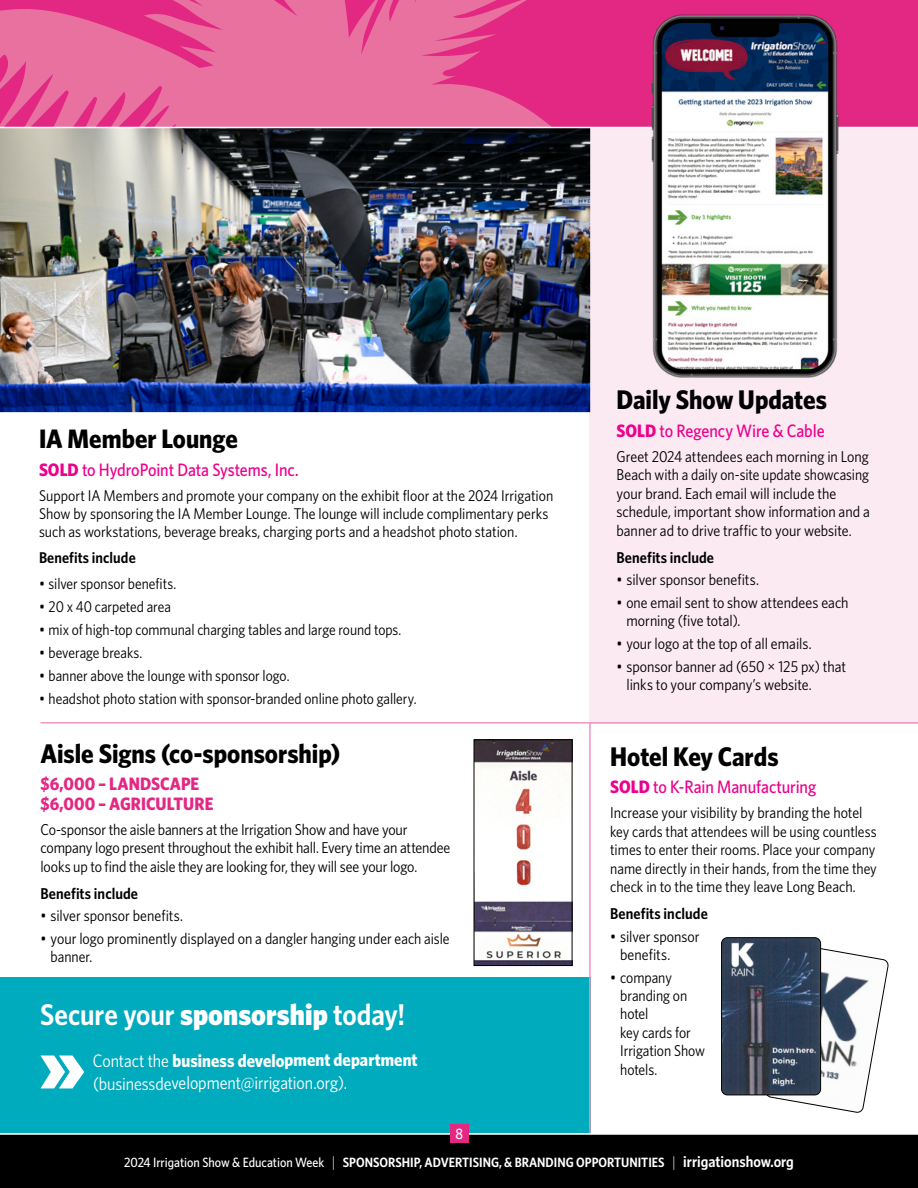
<style>
.page{position:relative;width:918px;height:1188px;background:#fff}
.page>*{position:absolute;margin:0;border:0;box-sizing:border-box;transform-origin:0 0}
.t1{font:600 30px "Whitney Narrow";letter-spacing:-.005em;color:#fff}
.t2{font:700 27px "Whitney Narrow";color:#000}
.t3{font:700 26.7px "Whitney Narrow";color:#000}
.t4{font:500 18px "Whitney Narrow";letter-spacing:-.005em;color:#ec008c}
.t5{font:18px/22.8px "Whitney Narrow";letter-spacing:-.01em;color:#fff}
.t6{font:700 18px/19.5px "Whitney Narrow";letter-spacing:.005em;color:#e32883}
.t7{font:15.75px/18.5px "Whitney Narrow";letter-spacing:-.005em;color:#000}
.t8{font:600 15.75px "Whitney Narrow";letter-spacing:.005em;color:#000}
.t9{font:15.6px/18.1px "Whitney Narrow";color:#000}
.t10{font:600 15.6px "Whitney Narrow";letter-spacing:.005em;color:#000}
.t11{font:500 15px "Whitney Narrow";color:#fff}
.t12{font:600 13.5px "Whitney Narrow";color:#fff}
.s1{font-weight:700}
.s2{font-weight:900}
.s3{font-weight:500}
.s4{font-weight:300;font-size:15px}
.s5{font-size:15.75px}
</style>
<div class="page">
<div style="left:590px;top:54px;width:328px;height:669px;background:#fceaf3"></div>
<div style="left:0;top:977px;width:591px;height:156px;background:#00abbd"></div>
<svg style="left:589px;top:722px;width:329px;height:411px"></svg>
<svg style="left:765px;top:943px;width:124px;height:171px"></svg>
<img style="left:722px;top:938px;width:99px;height:157px">
<div style="left:721px;top:937px;width:100px;height:158px;border:1px solid #000;border-radius:6px"></div>
<div style="left:0;top:1134px;width:918px;height:54px;background:#000"></div>
<hr style="left:0;top:1133px;width:918px;height:2px;background:#fff">
<div style="left:450px;top:1125px;width:19px;height:18px;background:#e22883"></div>
<svg style="left:41px;top:1056px;width:43px;height:32px"></svg>
<img style="left:0;top:128px;width:590px;height:284px">
<hr style="left:40px;top:722px;width:549px;height:2px;background:#f193c1">
<svg style="left:0;top:0;width:918px;height:128px;background:#e55294"></svg>
<img style="left:641px;top:11px;width:209px;height:367px">
<img style="left:476px;top:741px;width:94px;height:223px">
<div style="left:474px;top:739px;width:98px;height:227px;border:1px solid #000"></div>
<h3 class="t3" style="left:39px;top:421px;width:200px">IA Member Lounge</h3>
<p class="t4" style="left:39px;top:458px;width:261px"><span class="s1">SOLD</span> to HydroPoint Data Systems, Inc.</p>
<p class="t9" style="left:39px;top:486px;width:516px">Support IA Members and promote your company on the exhibit floor at the 2024 Irrigation<br>Show by sponsoring the IA Member Lounge. The lounge will include complimentary perks such as workstations, beverage breaks, charging ports and a headshot photo station.</p>
<p class="t10" style="left:39px;top:548px;width:98px">Benefits include</p>
<p class="t9" style="left:39px;top:574px;width:139px">• silver sponsor benefits.</p>
<p class="t9" style="left:39px;top:597px;width:133px">• 20 x 40 carpeted area</p>
<p class="t9" style="left:39px;top:620px;width:364px">• mix of high-top communal charging tables and large round tops.</p>
<p class="t9" style="left:39px;top:643px;width:105px">• beverage breaks.</p>
<p class="t9" style="left:39px;top:666px;width:252px">• banner above the lounge with sponsor logo.</p>
<p class="t9" style="left:39px;top:689px;width:379px">• headshot photo station with sponsor-branded online photo gallery.</p>
<h2 class="t2" style="left:40px;top:735px;width:301px">Aisle Signs (co-sponsorship)</h2>
<p class="t6" style="left:40px;top:774px;width:174px">$6,000 – LANDSCAPE $6,000 – AGRICULTURE</p>
<p class="t7" style="left:40px;top:820px;width:411px">Co-sponsor the aisle banners at the Irrigation Show and have your company logo present throughout the exhibit hall. Every time an attendee looks up to find the aisle they are looking for, they will see your logo.</p>
<p class="t8" style="left:40px;top:883px;width:99px">Benefits include</p>
<p class="t7" style="left:40px;top:906px;width:144px">• silver sponsor benefits.</p>
<p class="t7" style="left:50px;top:929px;width:401px;text-indent:-10px">• your logo prominently displayed on a dangler hanging under each aisle banner.</p>
<h1 class="t1" style="left:40px;top:995px;width:366px">Secure your <span class="s2">sponsorship</span> today!</h1>
<p class="t5" style="left:93px;top:1048px;width:326px">Contact the <span class="s1">business development department </span>(businessdevelopment@irrigation.org).</p>
<h2 class="t2" style="left:616px;top:382px;width:212px">Daily Show Updates</h2>
<p class="t4" style="left:616px;top:419px;width:210px"><span class="s1">SOLD</span> to Regency Wire &amp; Cable</p>
<p class="t7" style="left:616px;top:447px;width:255px">Greet 2024 attendees each morning in Long Beach with a daily on-site update showcasing your brand. Each email will include the schedule, important show information and a banner ad to drive traffic to your website.</p>
<p class="t8" style="left:616px;top:547px;width:99px">Benefits include</p>
<p class="t7" style="left:616px;top:570px;width:144px">• silver sponsor benefits.</p>
<p class="t7" style="left:626px;top:593px;width:224px;text-indent:-10px">• one email sent to show attendees each morning (five total).</p>
<p class="t7" style="left:616px;top:634px;width:197px">• your logo at the top of all emails.</p>
<p class="t7" style="left:626px;top:657px;width:221px;text-indent:-10px">• sponsor banner ad (650 × 125 px) that links to your company’s website.</p>
<h2 class="t2" style="left:610px;top:738px;width:170px">Hotel Key Cards</h2>
<p class="t4" style="left:610px;top:775px;width:207px"><span class="s1">SOLD</span> to K-Rain Manufacturing</p>
<p class="t7" style="left:610px;top:803px;width:268px">Increase your visibility by branding the hotel key cards that attendees will be using countless times to enter their rooms. Place your company name directly in their hands, from the time they check in to the time they leave Long Beach.</p>
<p class="t8" style="left:610px;top:903px;width:99px">Benefits include</p>
<p class="t7" style="left:620px;top:926px;width:81px;text-indent:-10px">• silver sponsor benefits.</p>
<p class="t7" style="left:620px;top:968px;width:86px;text-indent:-10px">• company branding on hotel<br>key cards for<br>Irrigation Show hotels.</p>
<p class="t11" style="left:455px;top:1124px;width:9px">8</p>
<p class="t12" style="left:124px;top:1153px;width:671px"><span class="s3">2024 Irrigation Show &amp; Education Week</span> <span class="s4">|</span> SPONSORSHIP, ADVERTISING, &amp; BRANDING OPPORTUNITIES <span class="s4">|</span> <span class="s5">irrigationshow.org</span></p>
</div>
